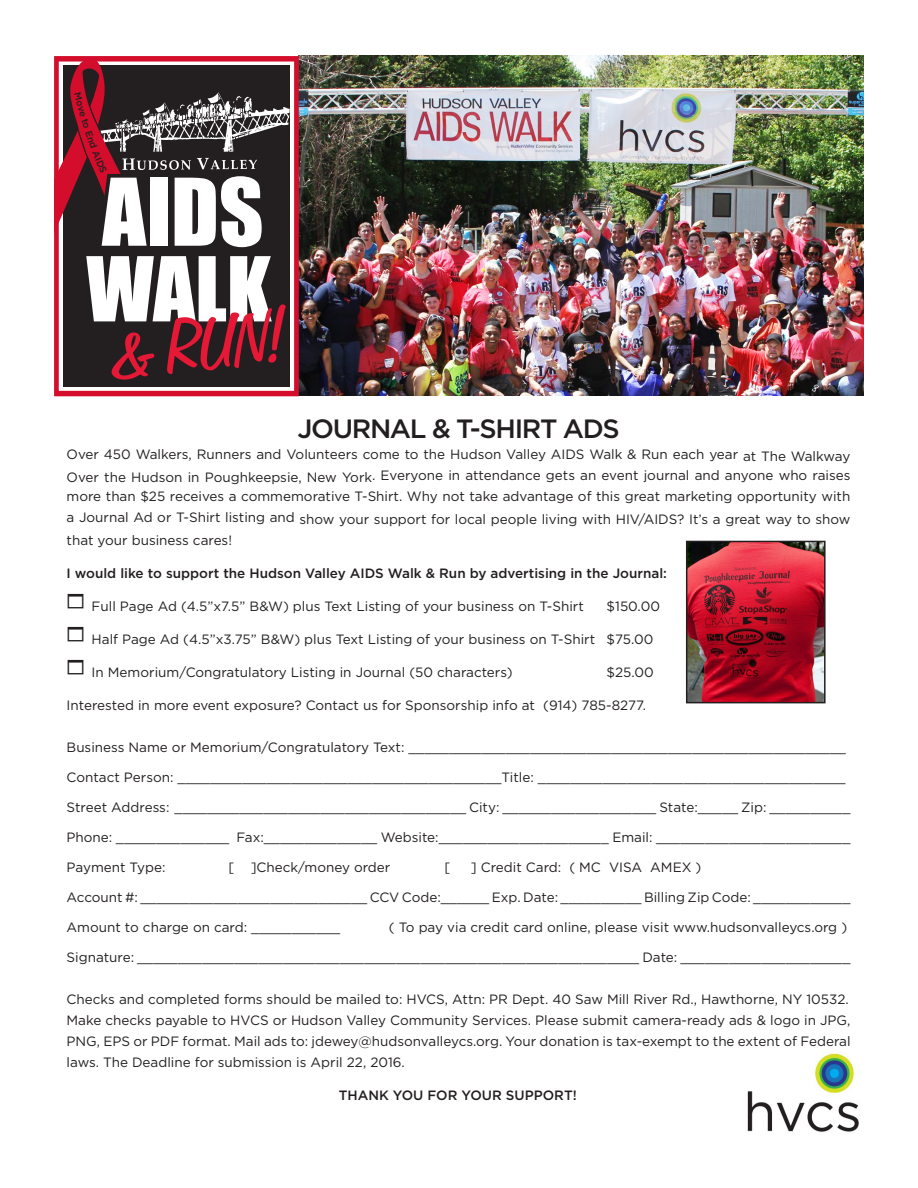
<style>
.page{position:relative;width:918px;height:1188px;background:#fff}
.page>*{position:absolute;margin:0;border:0;box-sizing:border-box;transform-origin:0 0}
.t1{font:85.35px "Freehand 575 BT Regular B";color:#e51836}
.t2{font:500 26.4px "Gotham";letter-spacing:-.05em;color:#231f20}
.t3{font:13.5px/21px "Gotham";color:#231f20;text-align:justify}
.t4{font:500 13.5px "Gotham";color:#231f20}
</style>
<div class="page">
<img style="left:299px;top:56px;width:565px;height:340px">
<img style="left:747px;top:1053px;width:112px;height:79px">
<img style="left:689px;top:544px;width:134px;height:156px">
<div style="left:686px;top:541px;width:140px;height:162px;border:2px solid #231f20"></div>
<svg style="left:54px;top:56px;width:245px;height:340px"></svg>
<div style="left:63px;top:65px;width:226px;height:321px;background:#231f20"></div>
<svg style="left:54px;top:58px;width:236px;height:263px"></svg>
<p class="t1" style="left:106px;top:312px;width:179px;rotate:-7deg">&amp; RUN!</p>
<p class="t2" style="left:297px;top:412px;width:324px">JOURNAL &amp; T-SHIRT ADS</p>
<p class="t3" style="left:67px;top:444px;width:785px">Over 450 Walkers, Runners and Volunteers come to the Hudson Valley AIDS Walk &amp; Run each year at The Walkway Over the Hudson in Poughkeepsie, New York. Everyone in attendance gets an event journal and anyone who raises more than $25 receives a commemorative T-Shirt. Why not take advantage of this great marketing opportunity with</p>
<p class="t3" style="left:67px;top:508px;width:785px">a Journal Ad or T-Shirt listing and show your support for local people living with HIV/AIDS? It’s a great way to show that your business cares!</p>
<p class="t4" style="left:67px;top:564px;width:602px">I would like to support the Hudson Valley AIDS Walk &amp; Run by advertising in the Journal:</p>
<p class="t3" style="left:92px;top:595px;width:494px">Full Page Ad (4.5”x7.5” B&amp;W) plus Text Listing of your business on T-Shirt</p>
<p class="t3" style="left:607px;top:595px;width:55px">$150.00</p>
<p class="t3" style="left:92px;top:628px;width:563px">Half Page Ad (4.5”x3.75” B&amp;W) plus Text Listing of your business on T-Shirt $75.00</p>
<p class="t3" style="left:92px;top:661px;width:423px">In Memorium/Congratulatory Listing in Journal (50 characters)</p>
<p class="t3" style="left:607px;top:661px;width:49px">$25.00</p>
<p class="t3" style="left:67px;top:694px;width:581px">Interested in more event exposure? Contact us for Sponsorship info at (914) 785-8277.</p>
<p class="t3" style="left:67px;top:736px;width:781px">Business Name or Memorium/Congratulatory Text: ______________________________________________________</p>
<p class="t3" style="left:67px;top:766px;width:781px">Contact Person: ________________________________________Title: ______________________________________</p>
<p class="t3" style="left:67px;top:796px;width:785px">Street Address: ____________________________________ City: ___________________ State:_____ Zip: __________</p>
<p class="t3" style="left:67px;top:826px;width:785px">Phone: ______________ Fax:______________ Website:_____________________ Email: ________________________</p>
<p class="t3" style="left:67px;top:856px;width:101px">Payment Type:</p>
<p class="t3" style="left:229px;top:856px;width:163px">[ ]Check/money order</p>
<p class="t3" style="left:445px;top:856px;width:7px">[</p>
<p class="t3" style="left:471px;top:856px;width:232px">] Credit Card: ( MC VISA AMEX )</p>
<p class="t3" style="left:67px;top:886px;width:785px">Account #: ____________________________ CCV Code:______ Exp. Date: __________ Billing Zip Code: ____________</p>
<p class="t3" style="left:67px;top:916px;width:275px">Amount to charge on card: ___________</p>
<p class="t3" style="left:389px;top:916px;width:460px">( To pay via credit card online, please visit www.hudsonvalleycs.org )</p>
<p class="t3" style="left:67px;top:946px;width:785px">Signature: ______________________________________________________________ Date: _____________________</p>
<p class="t3" style="left:67px;top:988px;width:784px">Checks and completed forms should be mailed to: HVCS, Attn: PR Dept. 40 Saw Mill River Rd., Hawthorne, NY 10532.</p>
<p class="t3" style="left:67px;top:1009px;width:785px">Make checks payable to HVCS or Hudson Valley Community Services. Please submit camera-ready ads &amp; logo in JPG, PNG, EPS or PDF format. Mail ads to: jdewey@hudsonvalleycs.org. Your donation is tax-exempt to the extent of Federal laws. The Deadline for submission is April 22, 2016.</p>
<p class="t4" style="left:339px;top:1086px;width:240px">THANK YOU FOR YOUR SUPPORT!</p>
</div>
